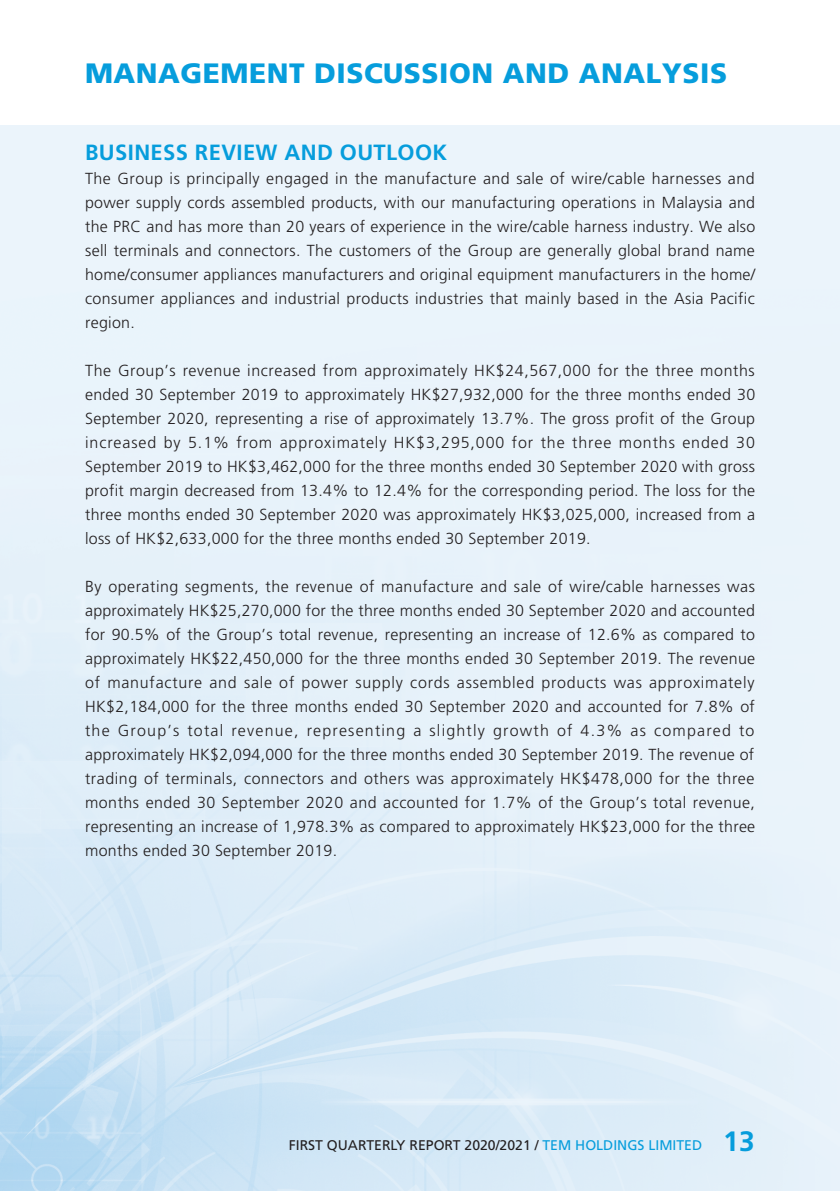
<style>
.page{position:relative;width:840px;height:1191px;background:#fff}
.page>*{position:absolute;margin:0;border:0;box-sizing:border-box;transform-origin:0 0}
.t1{font:900 28px "Frutiger LT Std";letter-spacing:.02em;color:#069ddc}
.t2{font:700 28px "Frutiger LT Std";color:#069ddc}
._01_H1{font:700 22px "Frutiger LT Std";letter-spacing:.015em;color:#069ddc}
._00_txt{font:300 16px/24px "Frutiger LT Std";letter-spacing:.015em;color:#231f20;text-align:justify}
.t3{font:14px "Frutiger LT Std";color:#231f20}
.s1{color:#069ddc}
</style>
<div class="page">
<div style="left:0;top:125px;width:839px;height:1066px;background:#ebf4fb"></div>
<img style="left:0;top:633px;width:745px;height:558px">
<p class="t1" style="left:85px;top:56px;width:643px">MANAGEMENT DISCUSSION AND ANALYSIS</p>
<p class="_01_H1" style="left:85px;top:139px;width:363px">BUSINESS REVIEW AND OUTLOOK</p>
<p class="_00_txt" style="left:85px;top:167px;width:671px">The Group is principally engaged in the manufacture and sale of wire/cable harnesses and power supply cords assembled products, with our manufacturing operations in Malaysia and the PRC and has more than 20 years of experience in the wire/cable harness industry. We also sell terminals and connectors. The customers of the Group are generally global brand name home/consumer appliances manufacturers and original equipment manufacturers in the home/ consumer appliances and industrial products industries that mainly based in the Asia Pacific region.</p>
<p class="_00_txt" style="left:85px;top:359px;width:671px">The Group’s revenue increased from approximately HK$24,567,000 for the three months ended 30 September 2019 to approximately HK$27,932,000 for the three months ended 30<br>September 2020, representing a rise of approximately 13.7%. The gross profit of the Group increased by 5.1% from approximately HK$3,295,000 for the three months ended 30<br>September 2019 to HK$3,462,000 for the three months ended 30 September 2020 with gross profit margin decreased from 13.4% to 12.4% for the corresponding period. The loss for the three months ended 30 September 2020 was approximately HK$3,025,000, increased from a loss of HK$2,633,000 for the three months ended 30 September 2019.</p>
<p class="_00_txt" style="left:85px;top:575px;width:671px">By operating segments, the revenue of manufacture and sale of wire/cable harnesses was approximately HK$25,270,000 for the three months ended 30 September 2020 and accounted for 90.5% of the Group’s total revenue, representing an increase of 12.6% as compared to approximately HK$22,450,000 for the three months ended 30 September 2019. The revenue of manufacture and sale of power supply cords assembled products was approximately HK$2,184,000 for the three months ended 30 September 2020 and accounted for 7.8% of the Group’s total revenue, representing a slightly growth of 4.3% as compared to approximately HK$2,094,000 for the three months ended 30 September 2019. The revenue of trading of terminals, connectors and others was approximately HK$478,000 for the three months ended 30 September 2020 and accounted for 1.7% of the Group’s total revenue, representing an increase of 1,978.3% as compared to approximately HK$23,000 for the three months ended 30 September 2019.</p>
<p class="t3" style="left:288px;top:1136px;width:414px">FIRST QUARTERLY REPORT 2020/2021 / <span class="s1">TEM HOLDINGS LIMITED</span></p>
<p class="t2" style="left:722px;top:1125px;width:33px">13</p>
</div>
